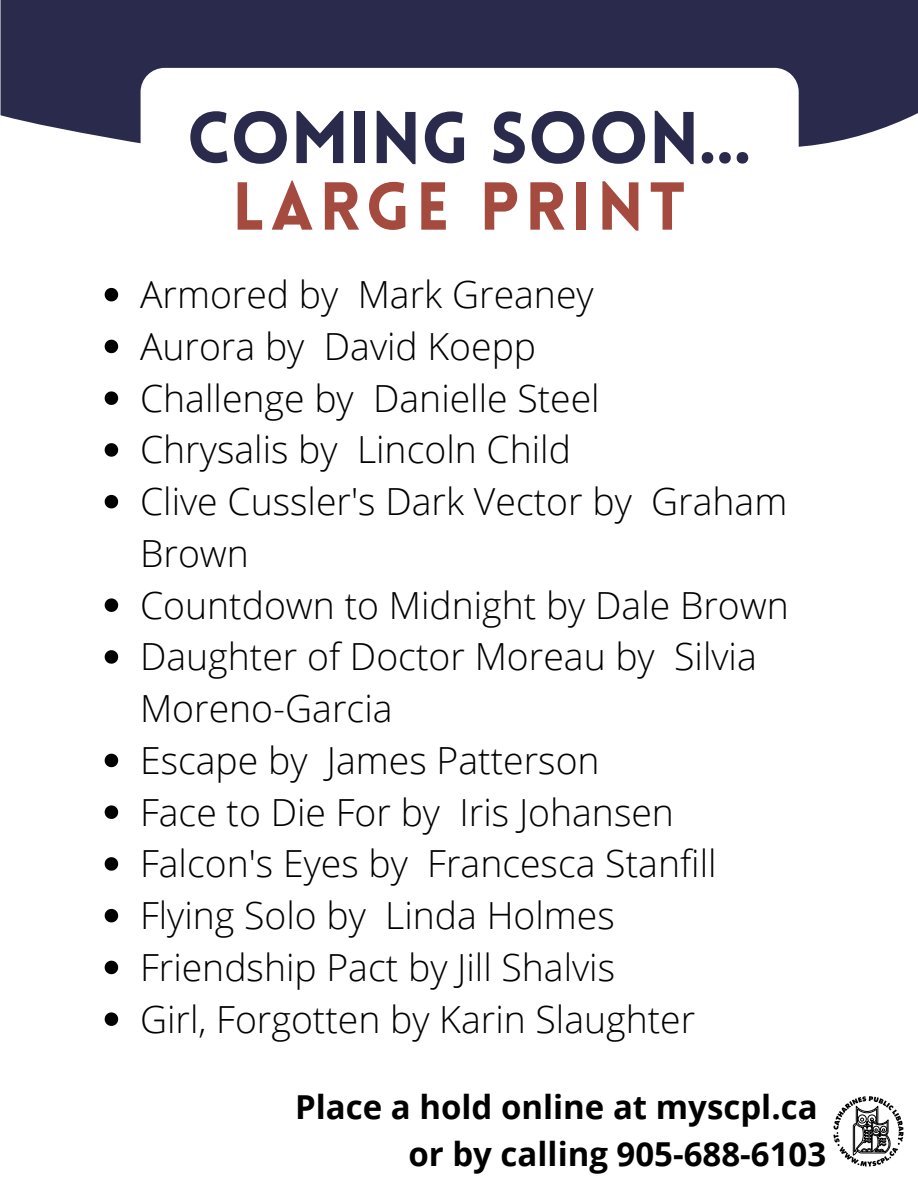
<style>
.page{position:relative;width:918px;height:1188px;background:#fff}
.page>*{position:absolute;margin:0;border:0;box-sizing:border-box;transform-origin:0 0}
.t1{font:900 71.55px "Lovelo";color:#2a2a4c}
.t2{font:900 66.3px "Lovelo";letter-spacing:.085em;color:#a44a3f}
.t3{font:300 37.35px/51.8px "Open Sans";color:#000}
.t4{font:700 33px "Open Sans";color:#000}
</style>
<div class="page">
<div style="left:1px;top:0;width:917px;height:147px;background:#2a2a4c"></div>
<div style="left:141px;top:68px;width:658px;height:238px;background:#fff;border-radius:24px"></div>
<svg style="left:833px;top:1096px;width:71px;height:71px"></svg>
<svg style="left:105px;top:288px;width:13px;height:13px"></svg>
<svg style="left:105px;top:340px;width:13px;height:13px"></svg>
<svg style="left:105px;top:391px;width:13px;height:14px"></svg>
<svg style="left:105px;top:443px;width:13px;height:14px"></svg>
<svg style="left:105px;top:495px;width:13px;height:13px"></svg>
<svg style="left:105px;top:598px;width:13px;height:14px"></svg>
<svg style="left:105px;top:650px;width:13px;height:14px"></svg>
<svg style="left:105px;top:754px;width:13px;height:13px"></svg>
<svg style="left:105px;top:805px;width:13px;height:14px"></svg>
<svg style="left:105px;top:857px;width:13px;height:14px"></svg>
<svg style="left:105px;top:909px;width:13px;height:13px"></svg>
<svg style="left:105px;top:961px;width:13px;height:13px"></svg>
<svg style="left:105px;top:1012px;width:13px;height:14px"></svg>
<p class="t1" style="left:187px;top:109px;width:566px">COMING SOON...</p>
<p class="t2" style="left:232px;top:180px;width:455px">LARGE PRINT</p>
<p class="t3" style="left:140px;top:268px;width:455px">Armored by Mark Greaney</p>
<p class="t3" style="left:140px;top:320px;width:398px">Aurora by David Koepp</p>
<p class="t3" style="left:140px;top:371px;width:461px">Challenge by Danielle Steel</p>
<p class="t3" style="left:140px;top:423px;width:432px">Chrysalis by Lincoln Child</p>
<p class="t3" style="left:140px;top:475px;width:649px">Clive Cussler's Dark Vector by Graham<br>Brown</p>
<p class="t3" style="left:140px;top:578px;width:650px">Countdown to Midnight by Dale Brown</p>
<p class="t3" style="left:140px;top:630px;width:618px">Daughter of Doctor Moreau by Silvia<br>Moreno-Garcia</p>
<p class="t3" style="left:140px;top:734px;width:461px">Escape by James Patterson</p>
<p class="t3" style="left:140px;top:785px;width:535px">Face to Die For by Iris Johansen</p>
<p class="t3" style="left:140px;top:837px;width:578px">Falcon's Eyes by Francesca Stanfill</p>
<p class="t3" style="left:140px;top:889px;width:476px">Flying Solo by Linda Holmes</p>
<p class="t3" style="left:140px;top:941px;width:477px">Friendship Pact by Jill Shalvis</p>
<p class="t3" style="left:140px;top:992px;width:557px">Girl, Forgotten by Karin Slaughter</p>
<p class="t4" style="left:295px;top:1084px;width:524px">Place a hold online at myscpl.ca</p>
<p class="t4" style="left:408px;top:1130px;width:419px">or by calling 905-688-6103</p>
</div>
